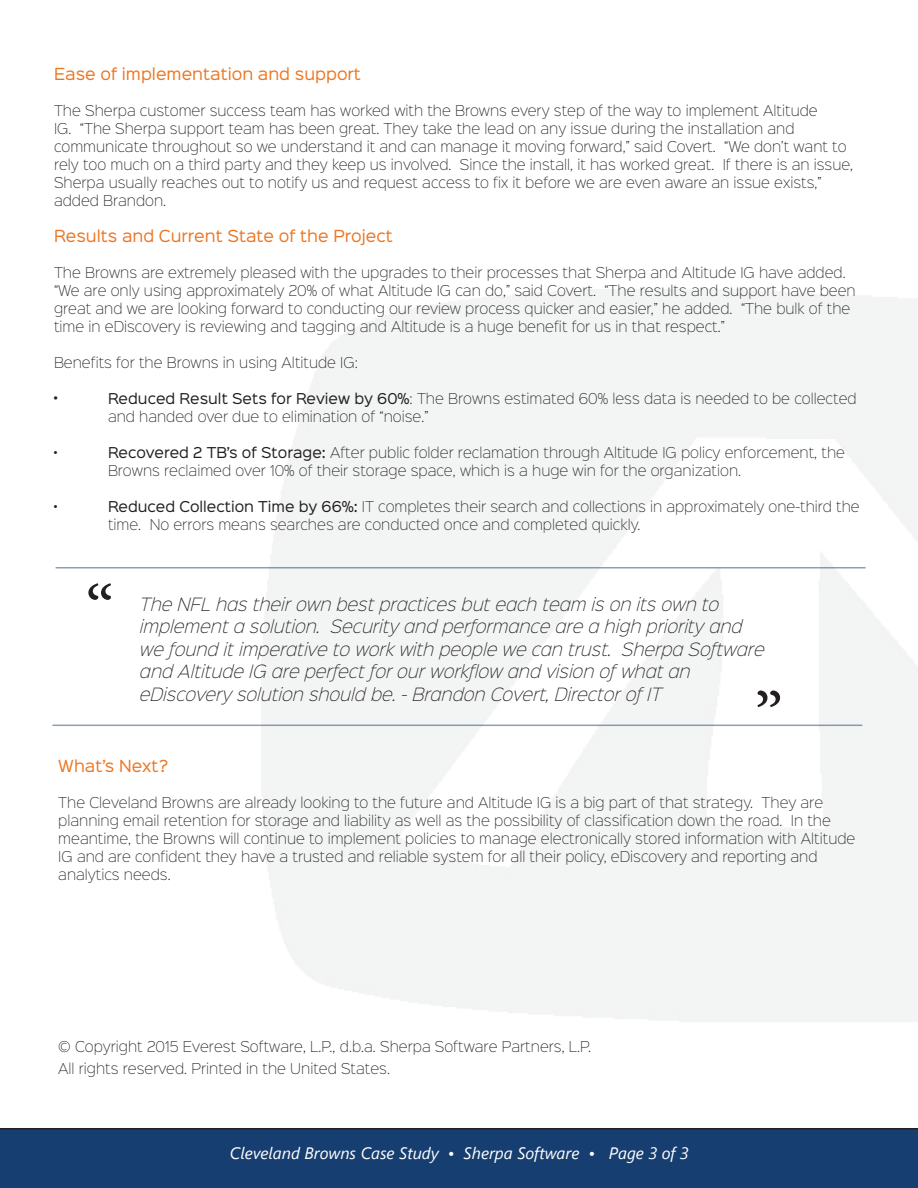
<style>
.page{position:relative;width:918px;height:1188px;background:#fff}
.page>*{position:absolute;margin:0;border:0;box-sizing:border-box;transform-origin:0 0}
.t1{font:72px "Minion Pro";color:#231f20}
.t2{font:italic 16.5px/22.5px "Sinkin Sans 200 X Light";color:#231f20}
.t3{font:italic 16.5px "Segoe UI";color:#fff}
.t4{font:15px "Sinkin Sans 400";color:#ec7723}
.t5{font:15px "Sinkin Sans 200 X Light";color:#231f20}
.t6{font:13.5px/18px "Sinkin Sans 200 X Light";color:#231f20}
.s1{font-family:"Sinkin Sans 400"}
</style>
<div class="page">
<div style="left:0;top:1128px;width:918px;height:60px;background:#163e70"></div>
<hr style="left:56px;top:567px;width:810px;height:1px;background:#163e70">
<hr style="left:52px;top:725px;width:810px;height:1px;background:#163e70">
<p class="t4" style="left:54px;top:62px;width:309px">Ease of implementation and support</p>
<p class="t6" style="left:54px;top:101px;width:801px">The Sherpa customer success team has worked with the Browns every step of the way to implement Altitude<br>IG. “The Sherpa support team has been great. They take the lead on any issue during the installation and communicate throughout so we understand it and can manage it moving forward,” said Covert. “We don’t want to rely too much on a third party and they keep us involved. Since the install, it has worked great. If there is an issue, Sherpa usually reaches out to notify us and request access to fix it before we are even aware an issue exists,” added Brandon.</p>
<p class="t4" style="left:54px;top:224px;width:340px">Results and Current State of the Project</p>
<p class="t6" style="left:54px;top:263px;width:803px">The Browns are extremely pleased with the upgrades to their processes that Sherpa and Altitude IG have added. “We are only using approximately 20% of what Altitude IG can do,” said Covert. “The results and support have been great and we are looking forward to conducting our review process quicker and easier,” he added. “The bulk of the time in eDiscovery is reviewing and tagging and Altitude is a huge benefit for us in that respect.”</p>
<p class="t6" style="left:54px;top:353px;width:305px">Benefits for the Browns in using Altitude IG:</p>
<p class="t5" style="left:54px;top:386px;width:6px">•</p>
<p class="t6" style="left:108px;top:389px;width:750px"><span class="s1">Reduced Result Sets for Review by 60%</span>: The Browns estimated 60% less data is needed to be collected</p>
<p class="t6" style="left:108px;top:407px;width:322px">and handed over due to elimination of “noise.”</p>
<p class="t6" style="left:54px;top:443px;width:6px">•</p>
<p class="t6" style="left:108px;top:443px;width:739px"><span class="s1">Recovered 2 TB’s of Storage:</span> After public folder reclamation through Altitude IG policy enforcement, the</p>
<p class="t6" style="left:108px;top:461px;width:635px">Browns reclaimed over 10% of their storage space, which is a huge win for the organization.</p>
<p class="t6" style="left:54px;top:497px;width:6px">•</p>
<p class="t6" style="left:108px;top:497px;width:753px"><span class="s1">Reduced Collection Time by 66%:</span> IT completes their search and collections in approximately one-third the time. No errors means searches are conducted once and completed quickly.</p>
<p class="t1" style="left:85px;top:564px;width:30px">“</p>
<p class="t2" style="left:140px;top:592px;width:626px">The NFL has their own best practices but each team is on its own to implement a solution. Security and performance are a high priority and we found it imperative to work with people we can trust. Sherpa Software and Altitude IG are perfect for our workflow and vision of what an eDiscovery solution should be. - Brandon Covert, Director of IT</p>
<p class="t1" style="left:783px;top:727px;width:30px;rotate:-180deg">“</p>
<p class="t4" style="left:58px;top:754px;width:111px">What’s Next?</p>
<p class="t6" style="left:58px;top:793px;width:799px">The Cleveland Browns are already looking to the future and Altitude IG is a big part of that strategy. They are planning email retention for storage and liability as well as the possibility of classification down the road. In the meantime, the Browns will continue to implement policies to manage electronically stored information with Altitude IG and are confident they have a trusted and reliable system for all their policy, eDiscovery and reporting and analytics needs.</p>
<p class="t6" style="left:58px;top:1037px;width:534px">© Copyright 2015 Everest Software, L.P., d.b.a. Sherpa Software Partners, L.P.</p>
<p class="t6" style="left:58px;top:1059px;width:333px">All rights reserved. Printed in the United States.</p>
<p class="t3" style="left:230px;top:1141px;width:460px">Cleveland Browns Case Study • Sherpa Software • Page 3 of 3</p>
</div>
